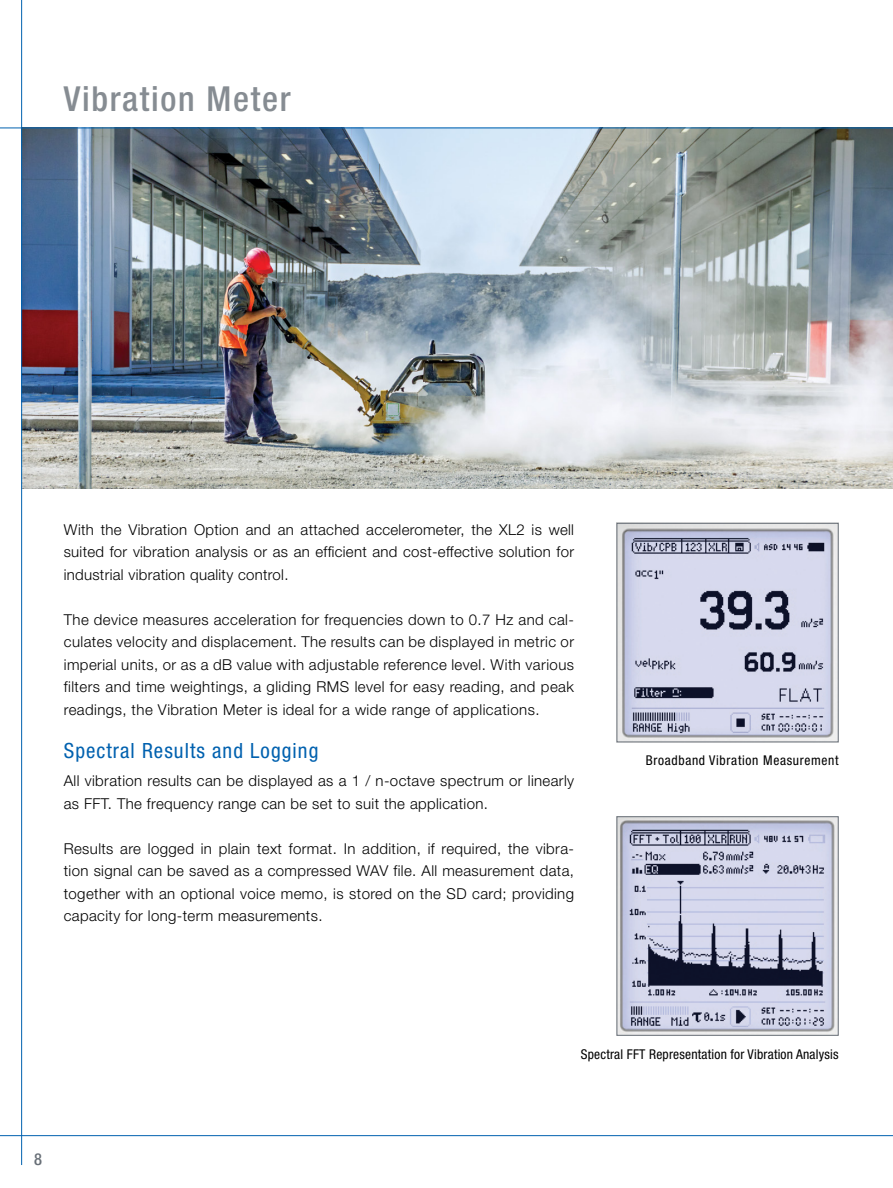
<style>
.page{position:relative;width:893px;height:1188px;background:#fff}
.page>*{position:absolute;margin:0;border:0;box-sizing:border-box;transform-origin:0 0}
.Pro_Headline_1{font:500 condensed 34.5px "Helvetica Neue";letter-spacing:.05em;color:#868c92}
.Pro_Headline_2{font:condensed 21px "Helvetica Neue";letter-spacing:.05em;color:#0061af}
.t1{font:500 condensed 16.5px "Helvetica Neue";color:#686f77}
.Pro_Text_2{font:300 15px/22.5px "Helvetica Neue";letter-spacing:.025em;color:#000;text-align:justify}
.Pro_Bildtitel_1{font:condensed 13.5px "Helvetica Neue";letter-spacing:.015em;color:#000}
.Pro_Bildtitel_1-2{font:condensed 13.5px "Helvetica Neue";letter-spacing:.05em;color:#000}
</style>
<div class="page">
<img style="left:22px;top:129px;width:871px;height:360px">
<img style="left:619px;top:818px;width:217px;height:216px">
<div style="left:617px;top:816px;width:221px;height:220px;border:1px solid #686f77"></div>
<img style="left:619px;top:525px;width:217px;height:215px">
<div style="left:617px;top:523px;width:221px;height:219px;border:1px solid #686f77"></div>
<hr style="left:0;top:1135px;width:893px;height:1px;background:#0061af">
<hr style="left:0;top:128px;width:893px;height:1px;background:#0061af">
<hr style="left:21px;top:0;width:1px;height:1165px;background:#0061af">
<p class="Pro_Headline_1" style="left:64px;top:78px;width:229px">Vibration Meter</p>
<p class="Pro_Text_2" style="left:64px;top:518px;width:512px">With the Vibration Option and an attached accelerometer, the XL2 is well suited for vibration analysis or as an efficient and cost-effective solution for industrial vibration quality control.</p>
<p class="Pro_Text_2" style="left:64px;top:608px;width:512px">The device measures acceleration for frequencies down to 0.7 Hz and cal&shy;culates velocity and displacement. The results can be displayed in metric or imperial units, or as a dB value with adjustable reference level. With various filters and time weightings, a gliding RMS level for easy reading, and peak readings, the Vibration Meter is ideal for a wide range of applications.</p>
<p class="Pro_Headline_2" style="left:64px;top:738px;width:256px">Spectral Results and Logging</p>
<p class="Pro_Text_2" style="left:64px;top:770px;width:512px">All vibration results can be displayed as a 1 / n-octave spectrum or linearly as FFT. The frequency range can be set to suit the application.</p>
<p class="Pro_Text_2" style="left:64px;top:837px;width:512px">Results are logged in plain text format. In addition, if required, the vibra&shy;tion signal can be saved as a compressed WAV file. All measurement data, together with an optional voice memo, is stored on the SD card; providing capacity for long-term measurements.</p>
<p class="Pro_Bildtitel_1-2" style="left:646px;top:753px;width:194px">Broadband Vibration Measurement</p>
<p class="t1" style="left:34px;top:1149px;width:9px">8</p>
<p class="Pro_Bildtitel_1" style="left:581px;top:1046px;width:259px">Spectral FFT Representation for Vibration Analysis</p>
</div>
